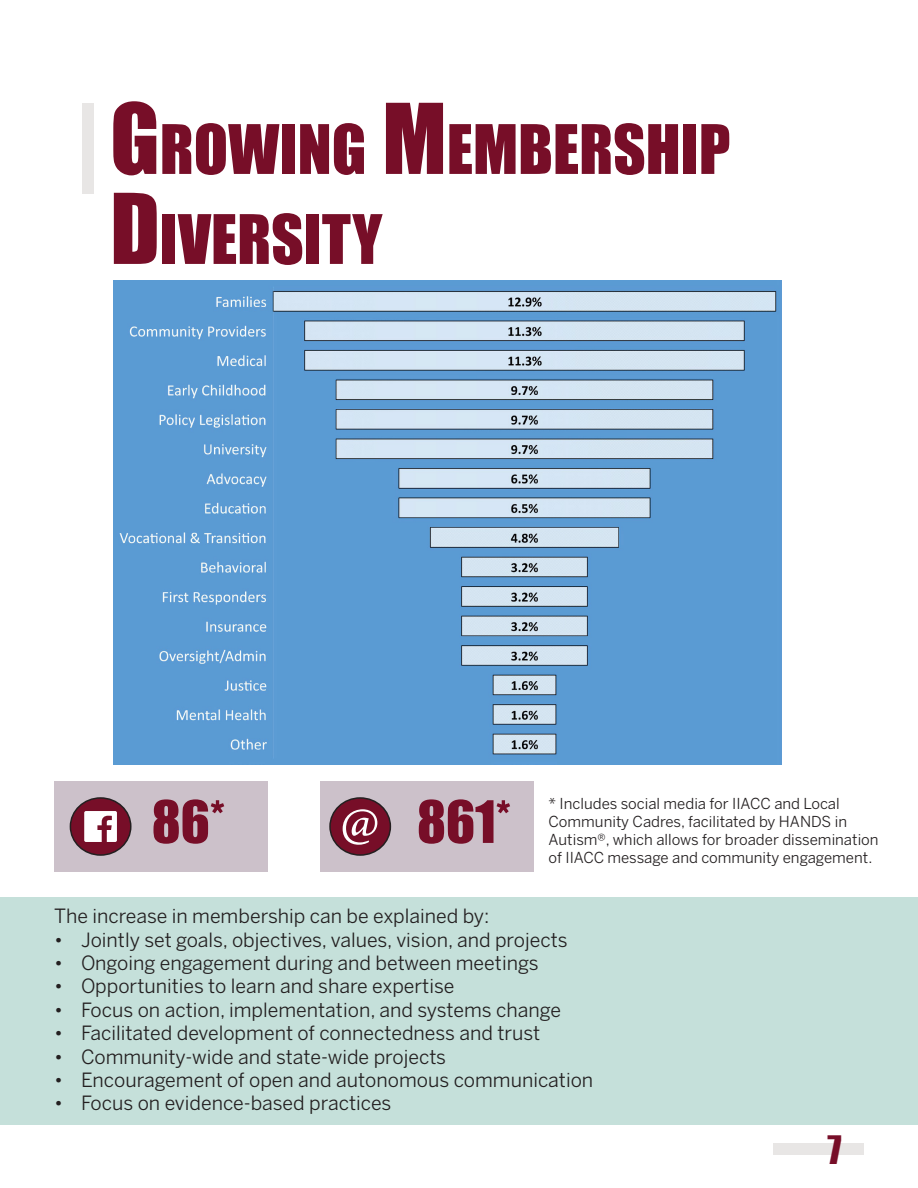
<style>
.page{position:relative;width:918px;height:1188px;background:#fff}
.page>*{position:absolute;margin:0;border:0;box-sizing:border-box;transform-origin:0 0}
.t1{font:63px/90px "Impact";color:#770e28}
.t2{font:54px "Impact";color:#770e28}
.t3{font:52.5px "Minion Pro";color:#fff}
.t4{font:36px "Impact";color:#770e28}
.Main{font:19.5px "Benton Sans";color:#231f20}
.Main-2{font:15px/18px "Benton Sans";color:#231f20}
.s1{font-size:90px}
</style>
<div class="page">
<div style="left:773px;top:1143px;width:91px;height:12px;background:#e8e6e5"></div>
<div style="left:55px;top:781px;width:213px;height:91px;background:#ccc1ca"></div>
<div style="left:320px;top:781px;width:214px;height:91px;background:#ccc1ca"></div>
<div style="left:0;top:897px;width:918px;height:228px;background:#c5e0da"></div>
<div style="left:82px;top:103px;width:12px;height:91px;background:#e8e6e5"></div>
<img style="left:114px;top:280px;width:667px;height:485px">
<div style="left:70px;top:798px;width:61px;height:57px;background:#770e28;border-radius:50%"></div>
<div style="left:70px;top:797px;width:62px;height:59px;border:2px solid #231f20;border-radius:50%"></div>
<svg style="left:84px;top:811px;width:33px;height:31px"></svg>
<div style="left:330px;top:798px;width:60px;height:57px;background:#770e28;border-radius:50%"></div>
<div style="left:329px;top:797px;width:62px;height:59px;border:2px solid #231f20;border-radius:50%"></div>
<p class="t1" style="left:110px;top:103px;width:622px"><span class="s1">G</span>ROWING <span class="s1">M</span>EMBERSHIP<br><span class="s1">D</span>IVERSITY</p>
<p class="t2" style="left:152px;top:780px;width:75px">86*</p>
<p class="t3" style="left:340px;top:788px;width:41px">@</p>
<p class="t2" style="left:417px;top:780px;width:95px">861*</p>
<p class="Main-2" style="left:549px;top:795px;width:332px">* Includes social media for IIACC and Local Community Cadres, facilitated by HANDS in Autism®, which allows for broader dissemination of IIACC message and community engagement.</p>
<p class="Main" style="left:54px;top:904px;width:437px">The increase in membership can be explained by:</p>
<p class="Main" style="left:54px;top:928px;width:515px">• Jointly set goals, objectives, values, vision, and projects</p>
<p class="Main" style="left:54px;top:951px;width:486px">• Ongoing engagement during and between meetings</p>
<p class="Main" style="left:54px;top:975px;width:402px">• Opportunities to learn and share expertise</p>
<p class="Main" style="left:54px;top:998px;width:509px">• Focus on action, implementation, and systems change</p>
<p class="Main" style="left:54px;top:1021px;width:488px">• Facilitated development of connectedness and trust</p>
<p class="Main" style="left:54px;top:1045px;width:394px">• Community-wide and state-wide projects</p>
<p class="Main" style="left:54px;top:1068px;width:541px">• Encouragement of open and autonomous communication</p>
<p class="Main" style="left:54px;top:1092px;width:339px">• Focus on evidence-based practices</p>
<h3 class="t4" style="left:828px;top:1122px;width:16px">7</h3>
</div>
